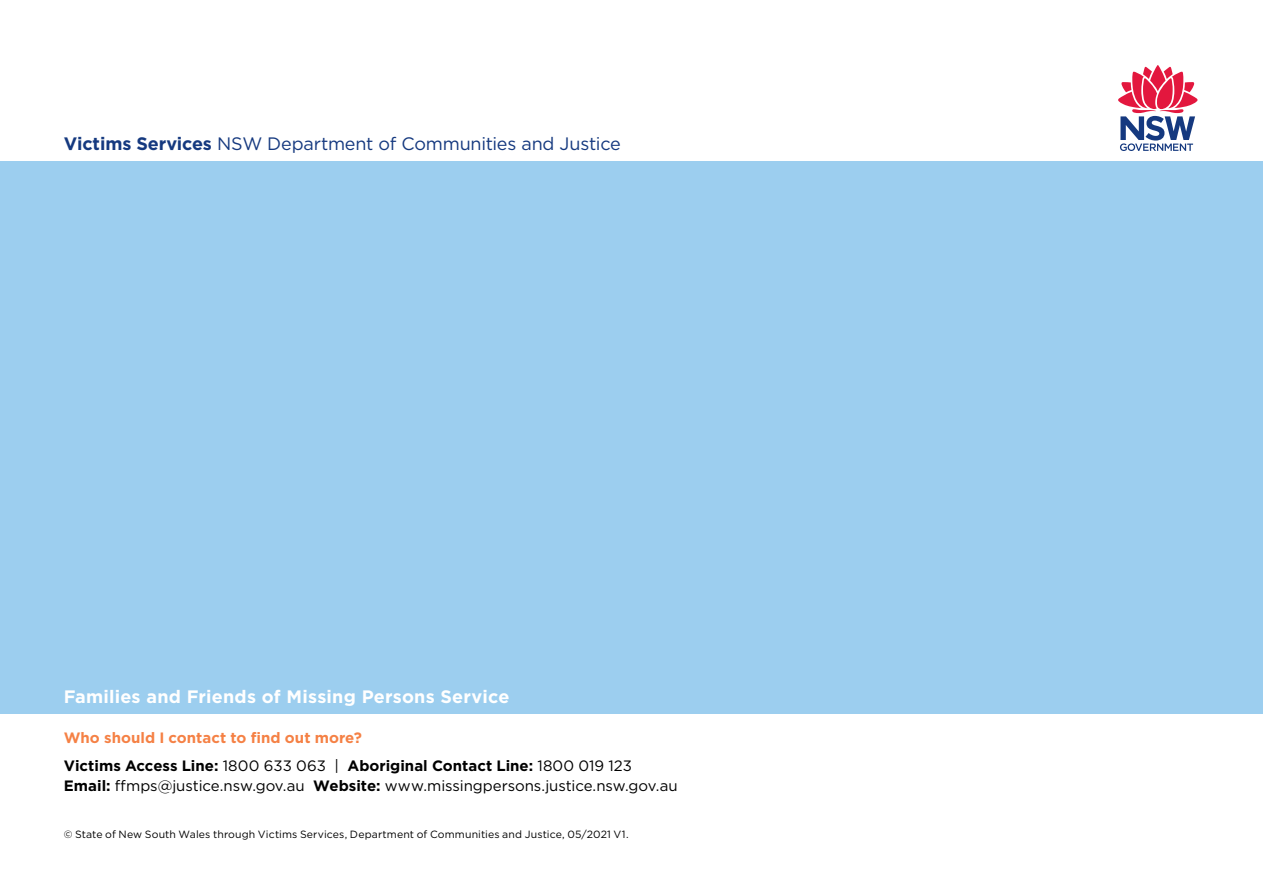
<style>
.page{position:relative;width:1263px;height:893px;background:#fff}
.page>*{position:absolute;margin:0;border:0;box-sizing:border-box;transform-origin:0 0}
.t1{font:18px "Gotham";letter-spacing:-.01em;color:#15397f}
.t2{font:700 18px "Gotham";letter-spacing:.015em;color:#fff}
.t3{font:15px "Gotham";letter-spacing:-.005em;color:#000}
.t4{font:700 15px "Gotham";color:#000}
.t5{font:700 15px "Gotham";color:#f58145}
.t6{font:10.5px "Gotham";letter-spacing:.01em;color:#000}
.s1{font-weight:700}
.s2{font-weight:400}
</style>
<div class="page">
<svg style="left:1118px;top:65px;width:79px;height:86px"></svg>
<div style="left:0;top:162px;width:1263px;height:552px;background:#9cceef"></div>
<p class="t1" style="left:64px;top:133px;width:558px"><span class="s1">Victims Services</span> NSW Department of Communities and Justice</p>
<p class="t2" style="left:64px;top:685px;width:447px">Families and Friends of Missing Persons Service</p>
<p class="t5" style="left:64px;top:728px;width:300px">Who should I contact to fnd out more?</p>
<p class="t4" style="left:64px;top:756px;width:570px">Victims Access Line: <span class="s2">1800 633 063 |</span> Aboriginal Contact Line: <span class="s2">1800 019 123</span></p>
<p class="t3" style="left:64px;top:776px;width:242px"><span class="s1">Email:</span> fmps@justice.nsw.gov.au</p>
<p class="t3" style="left:313px;top:776px;width:366px"><span class="s1">Website:</span> www.missingpersons.justice.nsw.gov.au</p>
<p class="t6" style="left:64px;top:827px;width:566px">© State of New South Wales through Victims Services, Department of Communities and Justice, 05/2021 V1.</p>
</div>
